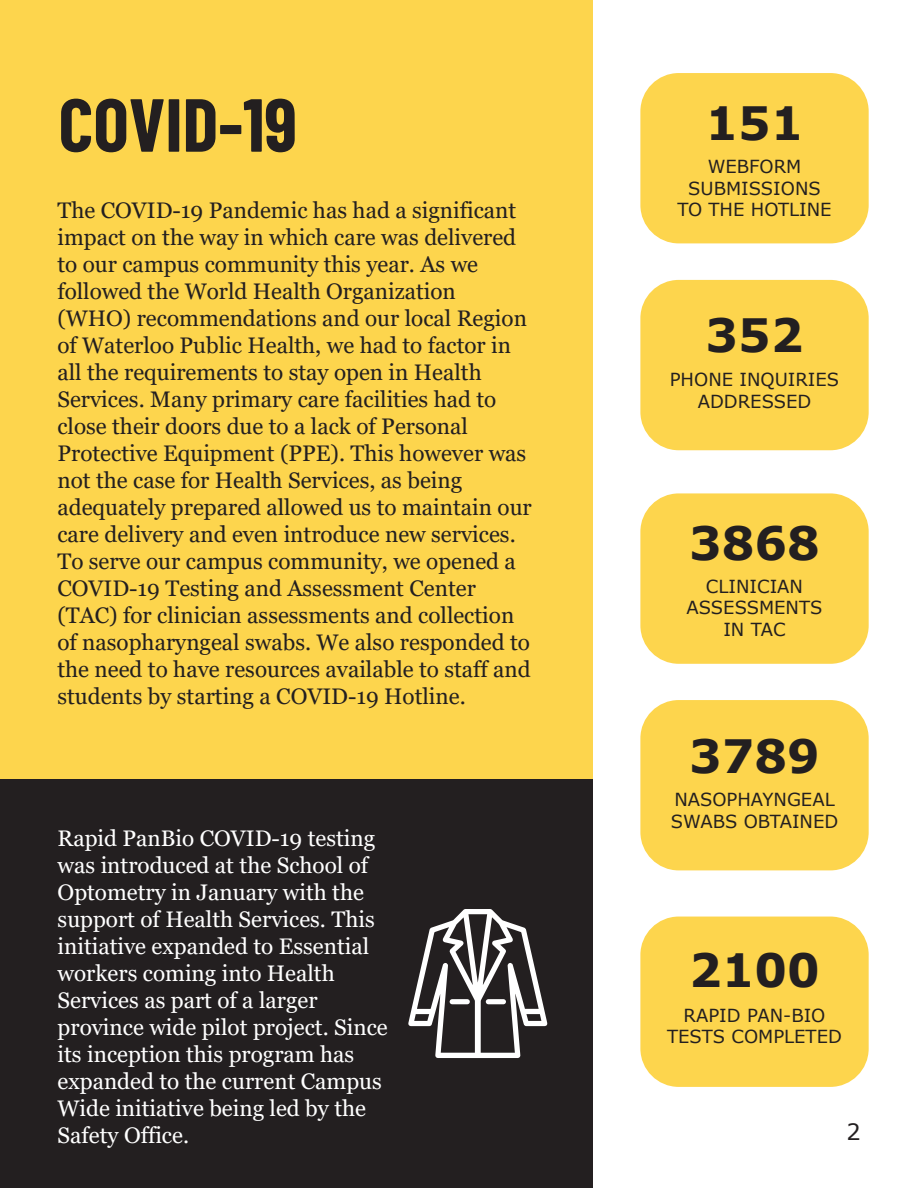
<style>
.page{position:relative;width:918px;height:1188px;background:#fff}
.page>*{position:absolute;margin:0;border:0;box-sizing:border-box;transform-origin:0 0}
.t1{font:700 75px "Barlow Condensed";color:#231f20}
.t2{font:700 45.9px "Verdana";color:#231f20}
.t3{font:22.5px/27px "Georgia";color:#231f20}
.t4{font:22.5px/27px "Georgia";color:#fff}
.t5{font:22.5px "Verdana";color:#231f20}
.t6{font:18px/21.6px "Verdana";color:#231f20;text-align:center}
</style>
<div class="page">
<div style="left:0;top:0;width:592px;height:1188px;background:#fdd54d"></div>
<div style="left:0;top:779px;width:592px;height:409px;background:#231f20"></div>
<div style="left:640px;top:917px;width:229px;height:170px;background:#fdd54d;border-radius:38px"></div>
<div style="left:640px;top:700px;width:229px;height:170px;background:#fdd54d;border-radius:38px"></div>
<div style="left:640px;top:493px;width:229px;height:171px;background:#fdd54d;border-radius:38px"></div>
<div style="left:640px;top:280px;width:229px;height:170px;background:#fdd54d;border-radius:38px"></div>
<div style="left:640px;top:73px;width:229px;height:170px;background:#fdd54d;border-radius:38px"></div>
<svg style="left:408px;top:909px;width:140px;height:149px"></svg>
<h1 class="t1" style="left:59px;top:71px;width:240px">COVID-19</h1>
<p class="t3" style="left:57px;top:198px;width:476px">The COVID-19 Pandemic has had a significant impact on the way in which care was delivered to our campus community this year. As we followed the World Health Organization (WHO) recommendations and our local Region of Waterloo Public Health, we had to factor in all the requirements to stay open in Health Services. Many primary care facilities had to close their doors due to a lack of Personal Protective Equipment (PPE). This however was not the case for Health Services, as being adequately prepared allowed us to maintain our care delivery and even introduce new services.<br>To serve our campus community, we opened a COVID-19 Testing and Assessment Center (TAC) for clinician assessments and collection of nasopharyngeal swabs. We also responded to the need to have resources available to staff and students by starting a COVID-19 Hotline.</p>
<p class="t4" style="left:58px;top:826px;width:332px">Rapid PanBio COVID-19 testing was introduced at the School of<br>Optometry in January with the support of Health Services. This initiative expanded to Essential workers coming into Health<br>Services as part of a larger province wide pilot project. Since its inception this program has expanded to the current Campus<br>Wide initiative being led by the<br>Safety Office.</p>
<h2 class="t2" style="left:706px;top:91px;width:99px">151</h2>
<p class="t6" style="left:677px;top:155px;width:156px">WEBFORM<br>SUBMISSIONS<br>TO THE HOTLINE</p>
<h2 class="t2" style="left:706px;top:303px;width:99px">352</h2>
<p class="t6" style="left:670px;top:369px;width:171px">PHONE INQUIRIES<br>ADDRESSED</p>
<h2 class="t2" style="left:689px;top:511px;width:132px">3868</h2>
<p class="t6" style="left:687px;top:575px;width:137px">CLINICIAN<br>ASSESSMENTS<br>IN TAC</p>
<h2 class="t2" style="left:689px;top:723px;width:132px">3789</h2>
<p class="t6" style="left:671px;top:789px;width:169px;text-align:left">NASOPHAYNGEAL<br>SWABS OBTAINED</p>
<h2 class="t2" style="left:689px;top:938px;width:132px">2100</h2>
<p class="t6" style="left:667px;top:1004px;width:176px">RAPID PAN-BIO<br>TESTS COMPLETED</p>
<p class="t5" style="left:847px;top:1116px;width:16px">2</p>
</div>
